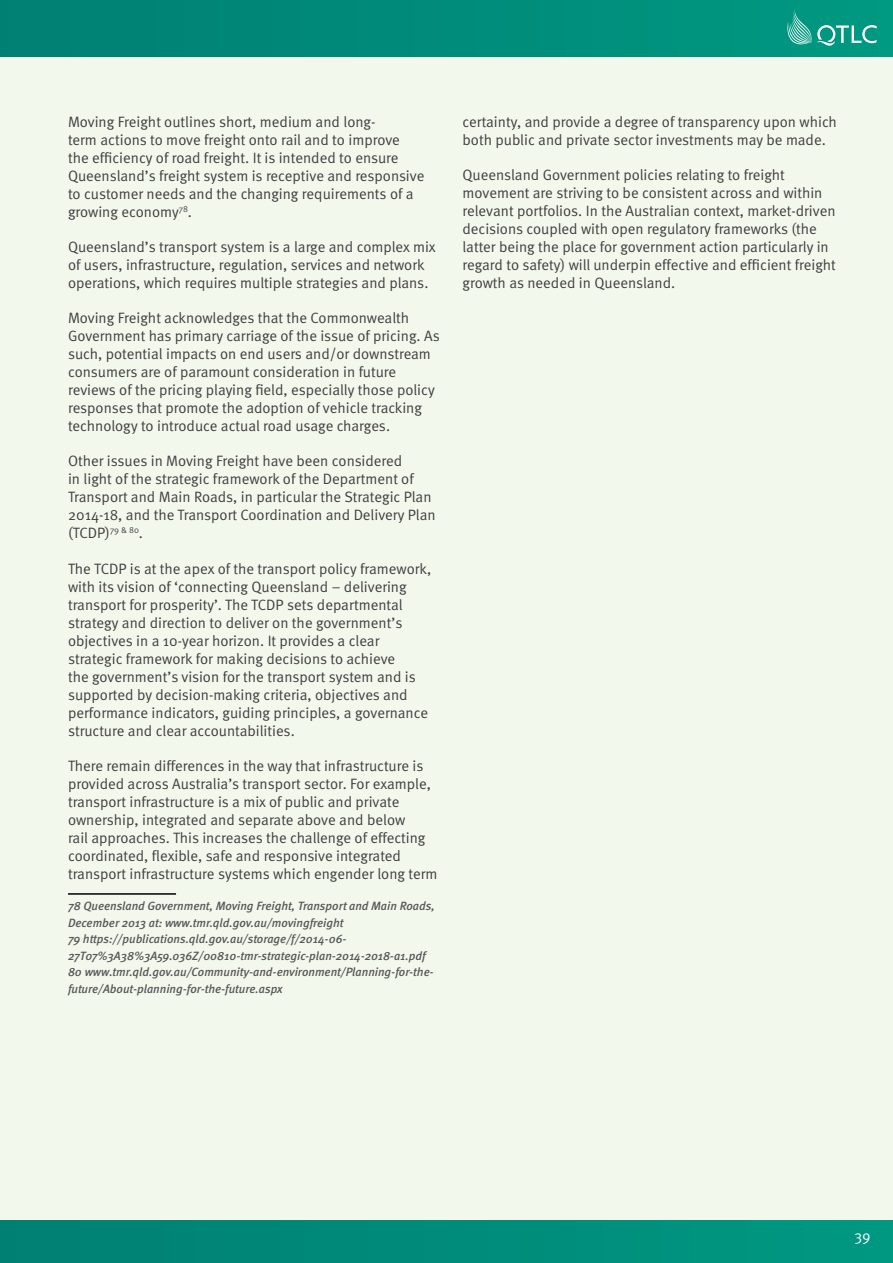
<style>
.page{position:relative;width:893px;height:1263px;background:#fff}
.page>*{position:absolute;margin:0;border:0;box-sizing:border-box;transform-origin:0 0}
.t1{font:15px/18px "Meta Normal";color:#414042}
.t2{font:15px "Meta Normal";color:#fff}
.t3{font:italic 500 12px/16.5px "Meta";color:#58595b}
</style>
<div class="page">
<div style="left:0;top:1219px;width:893px;height:44px;background:#008b7a"></div>
<svg style="left:0;top:0;width:893px;height:57px;background:#008b79"></svg>
<svg style="left:787px;top:9px;width:90px;height:37px;background:#27a794"></svg>
<div style="left:0;top:57px;width:893px;height:1162px;background:#f3f8ec"></div>
<hr style="left:68px;top:893px;width:108px;height:2px;background:#000">
<p class="t1" style="left:68px;top:113px;width:358px">Moving Freight outlines short, medium and long-<br>term actions to move freight onto rail and to improve<br>the efficiency of road freight. It is intended to ensure Queensland’s freight system is receptive and responsive to customer needs and the changing requirements of a growing economy<sup>78</sup>.</p>
<p class="t1" style="left:68px;top:238px;width:369px">Queensland’s transport system is a large and complex mix of users, infrastructure, regulation, services and network operations, which requires multiple strategies and plans.</p>
<p class="t1" style="left:68px;top:309px;width:373px">Moving Freight acknowledges that the Commonwealth Government has primary carriage of the issue of pricing. As such, potential impacts on end users and/or downstream consumers are of paramount consideration in future reviews of the pricing playing field, especially those policy responses that promote the adoption of vehicle tracking technology to introduce actual road usage charges.</p>
<p class="t1" style="left:68px;top:452px;width:369px">Other issues in Moving Freight have been considered<br>in light of the strategic framework of the Department of Transport and Main Roads, in particular the Strategic Plan 2014-18, and the Transport Coordination and Delivery Plan (TCDP)<sup>79</sup> <sup>&amp;</sup> <sup>80</sup>.</p>
<p class="t1" style="left:68px;top:559px;width:365px">The TCDP is at the apex of the transport policy framework, with its vision of ‘connecting Queensland – delivering transport for prosperity’. The TCDP sets departmental strategy and direction to deliver on the government’s objectives in a 10-year horizon. It provides a clear strategic framework for making decisions to achieve<br>the government’s vision for the transport system and is supported by decision-making criteria, objectives and performance indicators, guiding principles, a governance structure and clear accountabilities.</p>
<p class="t1" style="left:68px;top:756px;width:371px">There remain differences in the way that infrastructure is provided across Australia’s transport sector. For example, transport infrastructure is a mix of public and private ownership, integrated and separate above and below<br>rail approaches. This increases the challenge of effecting coordinated, flexible, safe and responsive integrated transport infrastructure systems which engender long term</p>
<p class="t3" style="left:68px;top:898px;width:368px">78 Queensland Government, Moving Freight, Transport and Main Roads, December 2013 at: www.tmr.qld.gov.au/movingfreight<br>79 https://publications.qld.gov.au/storage/f/2014-06- 27T07%3A38%3A59.036Z/00810-tmr-strategic-plan-2014-2018-a1.pdf 80 www.tmr.qld.gov.au/Community-and-environment/Planning-for-the&shy;future/About-planning-for-the-future.aspx</p>
<p class="t1" style="left:462px;top:113px;width:376px">certainty, and provide a degree of transparency upon which both public and private sector investments may be made.</p>
<p class="t1" style="left:462px;top:166px;width:375px">Queensland Government policies relating to freight movement are striving to be consistent across and within relevant portfolios. In the Australian context, market-driven decisions coupled with open regulatory frameworks (the latter being the place for government action particularly in regard to safety) will underpin effective and efficient freight growth as needed in Queensland.</p>
<p class="t2" style="left:854px;top:1227px;width:18px">39</p>
</div>
